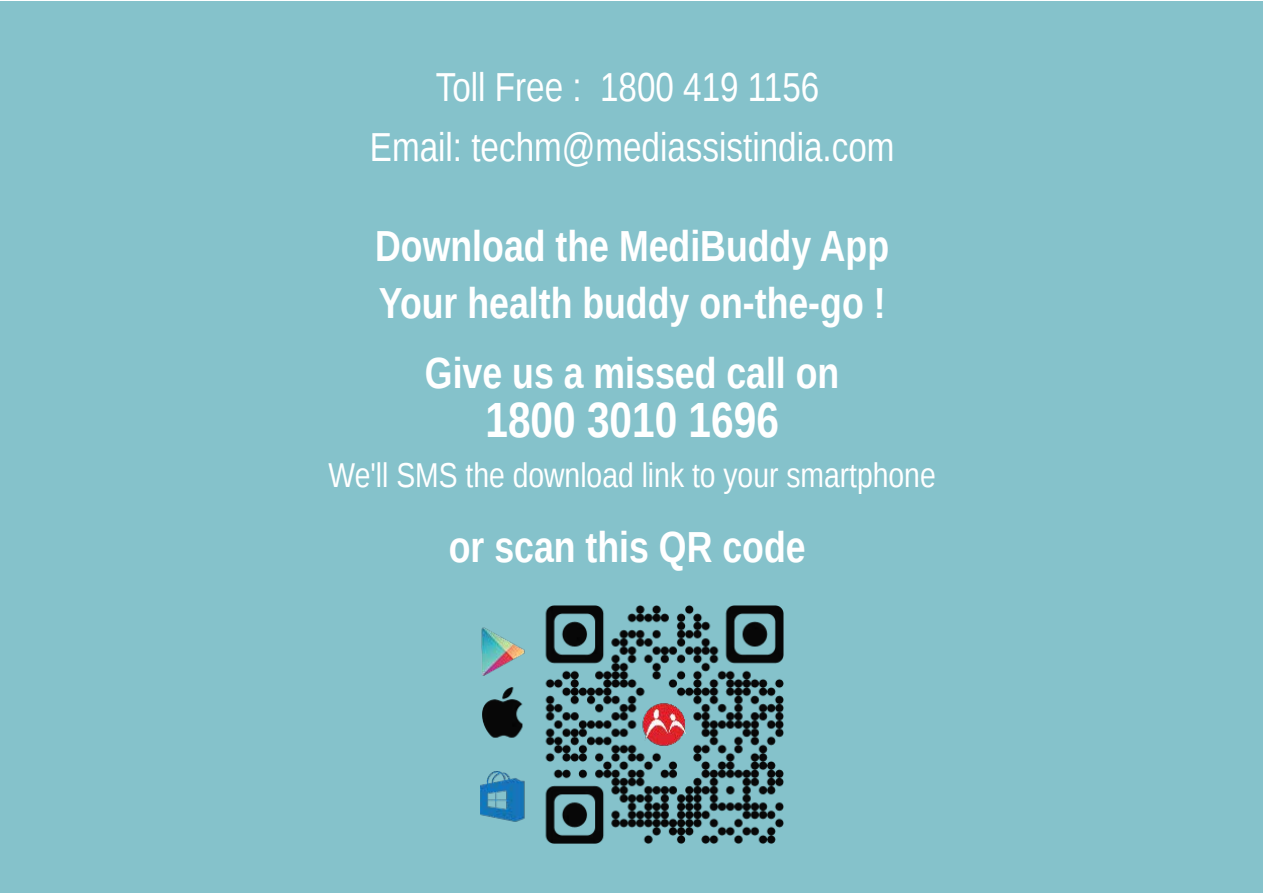
<style>
.page{position:relative;width:1263px;height:893px;background:#fff}
.page>*{position:absolute;margin:0;border:0;box-sizing:border-box;transform-origin:0 0}
.t1{font:700 49.5px "Liberation Sans Narrow";color:#fff}
.t2{font:700 43.5px/57px "Liberation Sans Narrow";color:#fff}
.t3{font:40.5px/60px "Liberation Sans Narrow";color:#fff;text-align:center}
.t4{font:34.5px "Liberation Sans Narrow";color:#fff}
</style>
<div class="page">
<div style="left:0;top:2px;width:1263px;height:891px;background:#85c2cb"></div>
<img style="left:480px;top:606px;width:304px;height:237px">
<p class="t3" style="left:370px;top:58px;width:526px">Toll Free : 1800 419 1156<br>Email: techm@mediassistindia.com</p>
<p class="t2" style="left:375px;top:216px;width:515px">Download the MediBuddy App<br>Your health buddy on-the-go !</p>
<p class="t2" style="left:425px;top:343px;width:416px">Give us a missed call on</p>
<p class="t1" style="left:485px;top:386px;width:295px">1800 3010 1696</p>
<p class="t4" style="left:329px;top:455px;width:609px">We'll SMS the download link to your smartphone</p>
<p class="t2" style="left:449px;top:518px;width:358px">or scan this QR code</p>
</div>
